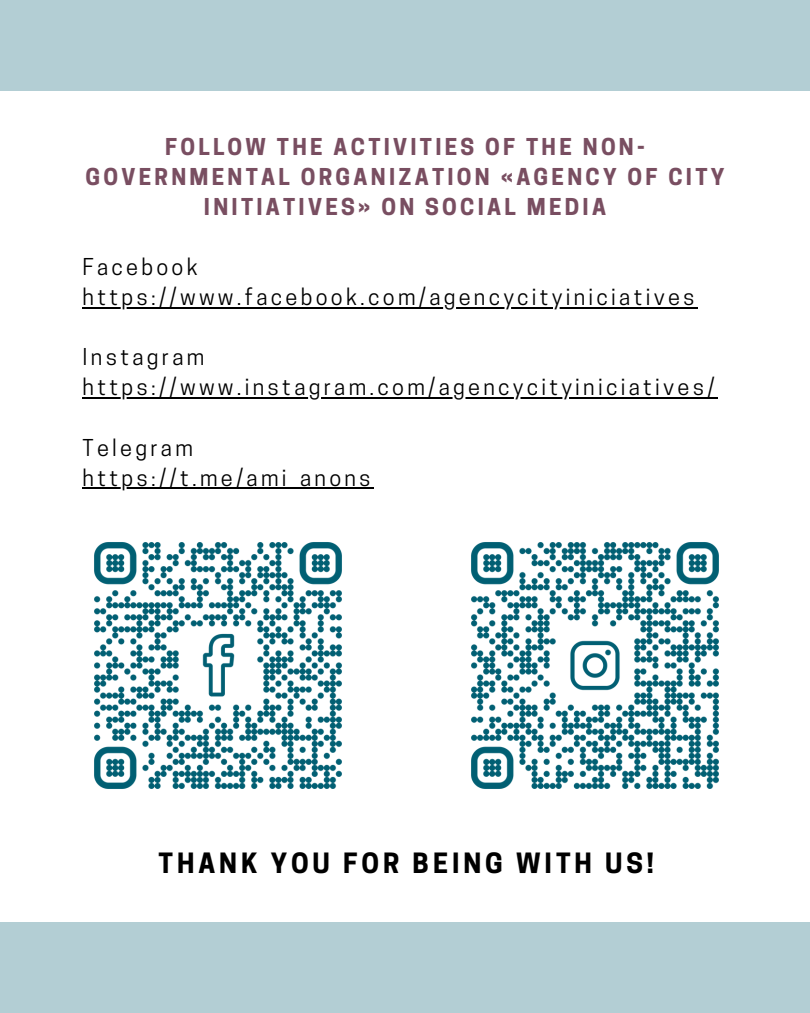
<style>
.page{position:relative;width:810px;height:1013px;background:#fff}
.page>*{position:absolute;margin:0;border:0;box-sizing:border-box;transform-origin:0 0}
.t1{font:700 26.2px "Cooper Hewitt";letter-spacing:.15em;color:#000}
.t2{font:21.8px "Cooper Hewitt";letter-spacing:.15em;color:#000}
.t3{font:700 21.8px/30px "Cooper Hewitt";letter-spacing:.15em;color:#794e61;text-align:center}
</style>
<div class="page">
<img style="left:94px;top:542px;width:248px;height:247px">
<img style="left:471px;top:542px;width:248px;height:247px">
<hr style="left:83px;top:307px;width:615px;height:1px;background:#000">
<hr style="left:83px;top:397px;width:635px;height:1px;background:#000">
<hr style="left:83px;top:487px;width:291px;height:1px;background:#000">
<h2 class="t3" style="left:85px;top:135px;width:641px">FOLLOW THE ACTIVITIES OF THE NON-<br>GOVERNMENTAL ORGANIZATION «AGENCY OF CITY<br>INITIATIVES» ON SOCIAL MEDIA</h2>
<p class="t2" style="left:83px;top:259px;width:116px">Facebook</p>
<p class="t2" style="left:83px;top:289px;width:614px">https://www.facebook.com/agencycityiniciatives</p>
<p class="t2" style="left:83px;top:349px;width:123px">Instagram</p>
<p class="t2" style="left:83px;top:379px;width:633px">https://www.instagram.com/agencycityiniciatives/</p>
<p class="t2" style="left:83px;top:439px;width:112px">Telegram</p>
<p class="t2" style="left:83px;top:469px;width:290px">https://t.me/ami_anons</p>
<p class="t1" style="left:159px;top:853px;width:497px">THANK YOU FOR BEING WITH US!</p>
</div>
